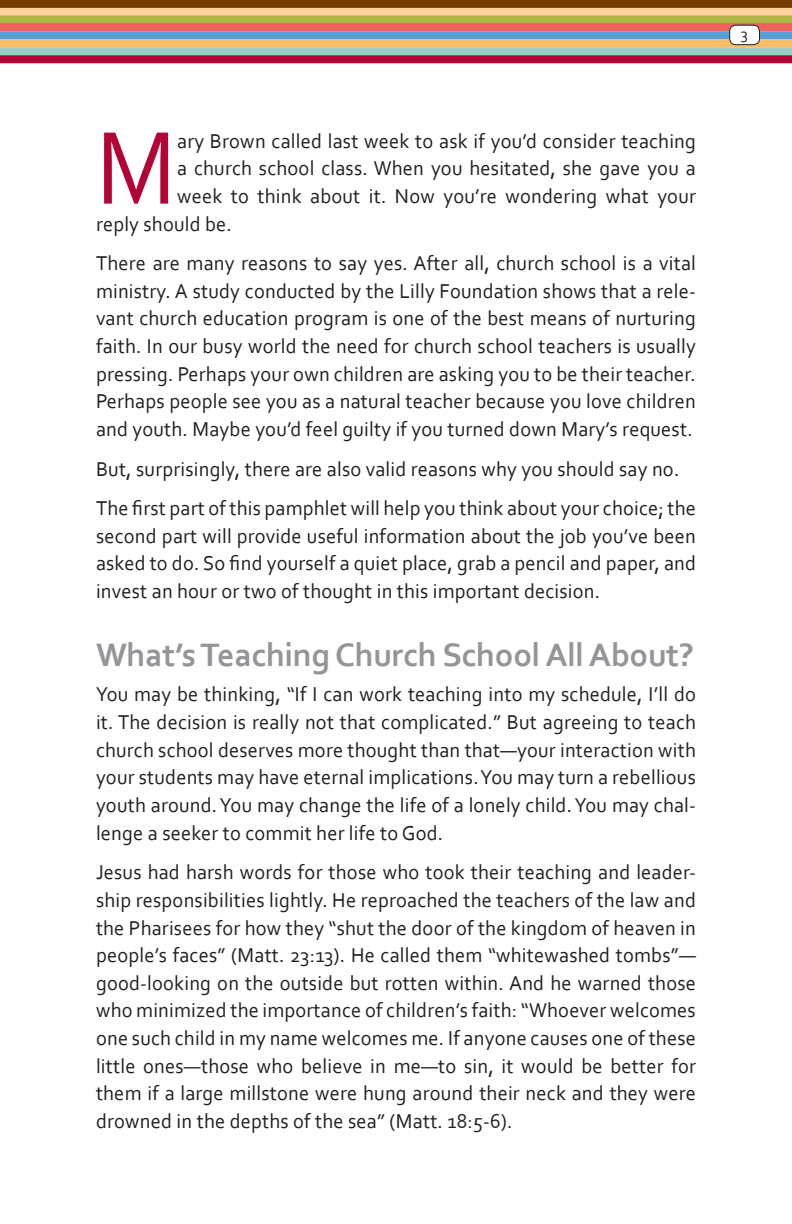
<style>
.page{position:relative;width:792px;height:1224px;background:#fff}
.page>*{position:absolute;margin:0;border:0;box-sizing:border-box;transform-origin:0 0}
.t1{font:108.6px "Corbel";color:#b30437;scale:.9 1}
.t2{font:700 34px "Corbel";letter-spacing:-.01em;color:#939598}
.t3{font:21px/27.6px "Corbel";letter-spacing:.01em;color:#231f20;text-align:justify}
.t4{font:16px "Corbel";color:#231f20}
</style>
<div class="page">
<div style="left:0;top:0;width:792px;height:26px;background:#753e00"></div>
<div style="left:0;top:8px;width:792px;height:8px;background:#fdd29d"></div>
<div style="left:0;top:16px;width:792px;height:8px;background:#b0b646"></div>
<div style="left:0;top:24px;width:792px;height:8px;background:#f1635d"></div>
<div style="left:0;top:32px;width:792px;height:8px;background:#56a0d5"></div>
<div style="left:0;top:39px;width:792px;height:8px;background:#fdbf66"></div>
<div style="left:0;top:47px;width:792px;height:8px;background:#92d2c7"></div>
<div style="left:0;top:55px;width:792px;height:8px;background:#b30437"></div>
<div style="left:730px;top:25px;width:30px;height:20px;background:#fff;border-radius:6px"></div>
<div style="left:729px;top:25px;width:31px;height:20px;border:1px solid #231f20;border-radius:6px"></div>
<h1 class="t1" style="left:96px;top:101px;width:91px">M</h1>
<p class="t3" style="left:177px;top:126px;width:520px">ary Brown called last week to ask if you’d consider teaching</p>
<p class="t3" style="left:177px;top:154px;width:520px">a church school class. When you hesitated, she gave you a</p>
<p class="t3" style="left:177px;top:182px;width:520px">week to think about it. Now you’re wondering what your</p>
<p class="t3" style="left:96px;top:209px;width:137px">reply should be.</p>
<p class="t3" style="left:96px;top:249px;width:602px">There are many reasons to say yes. After all, church school is a vital ministry. A study conducted by the Lilly Foundation shows that a rele&shy;vant church education program is one of the best means of nurturing faith. I n our busy world the need for church school teachers is usually pressing. Perhaps your own children are asking you to be their teacher.<br>Perhaps people see you as a natural teacher because you love children and youth. Maybe you’d feel guilty if you turned down Mary’s request.</p>
<p class="t3" style="left:96px;top:448px;width:602px;line-height:39.6px">But, surprisingly, there are also valid reasons why you should say no.<br>The first part of this pamphlet will help you think about your choice; the</p>
<p class="t3" style="left:96px;top:522px;width:602px">second part will provide useful information about the job you’ve been asked to do. So find yourself a quiet place, grab a pencil and paper, and invest an hour or two of thought in this important decision.</p>
<h2 class="t2" style="left:96px;top:634px;width:600px">What’s Teaching Church School All About?</h2>
<p class="t3" style="left:96px;top:680px;width:602px">You may be thinking, “If I can work teaching into my schedule, I’ll do it. The decision is really not that complicated.” But agreeing to teach church school deserves more thought than that—your interaction with your students may have eternal implications. You may turn a rebellious youth around. You may change the life of a lonely child. You may chal&shy;lenge a seeker to commit her life to God.</p>
<p class="t3" style="left:96px;top:858px;width:602px">Jesus had harsh words for those who took their teaching and leader&shy;ship responsibilities lightly. He reproached the teachers of the law and the Pharisees for how they “shut the door of the kingdom of heaven in people’s faces” (Matt. 23:13). He called them “whitewashed tombs”— good-looking on the outside but rotten within. And he warned those who minimized the importance of children’s faith: “Whoever welcomes one such child in my name welcomes me. If anyone causes one of these little ones—those who believe in me—to sin, it would be better for them if a large millstone were hung around their neck and they were drowned in the depths of the sea” (Matt. 18:5-6).</p>
<p class="t4" style="left:741px;top:24px;width:9px">3</p>
</div>
